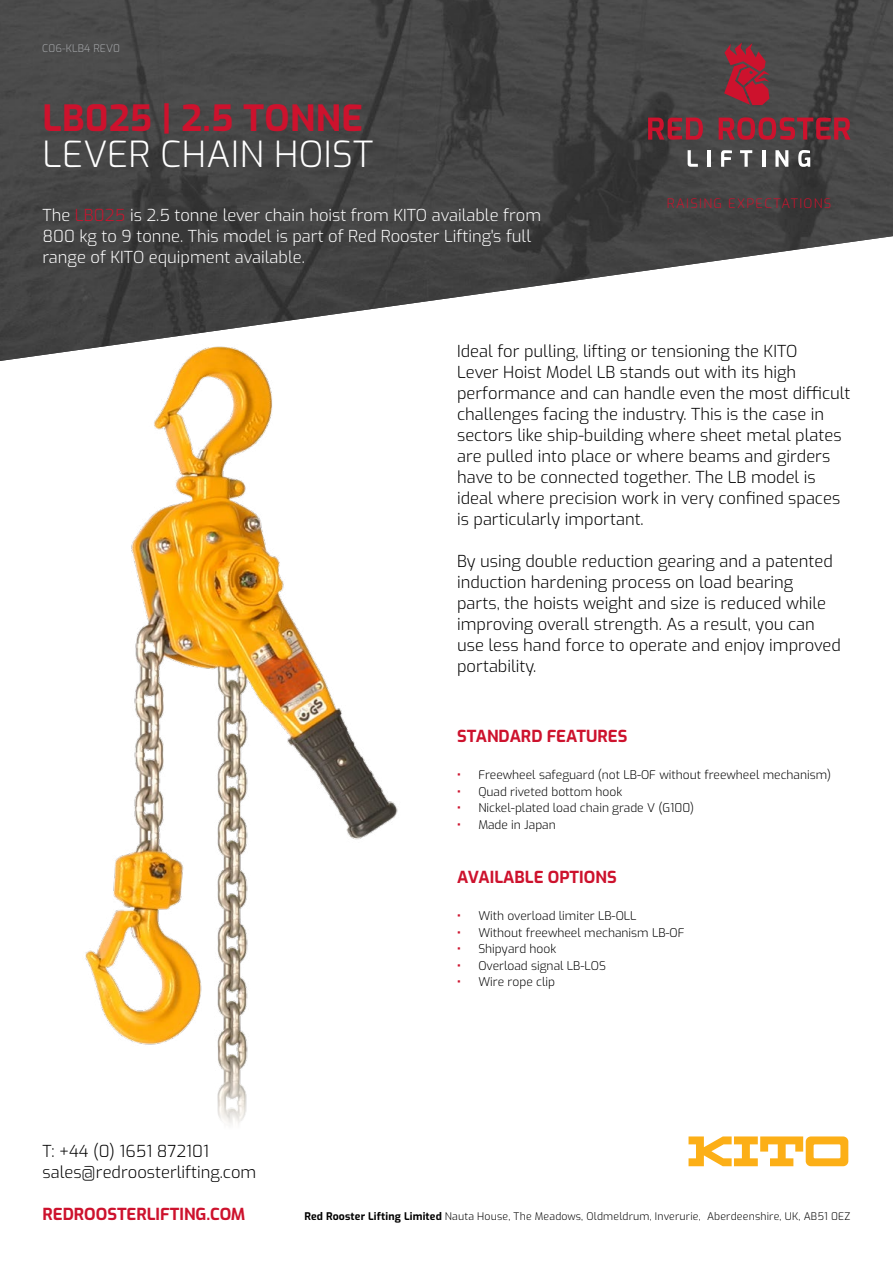
<style>
.page{position:relative;width:893px;height:1263px;background:#fff}
.page>*{position:absolute;margin:0;border:0;box-sizing:border-box;transform-origin:0 0}
.t1{font:300 36px "Exo";letter-spacing:.01em;color:#fff}
.t2{font:700 36px "Exo";letter-spacing:.01em;color:#cd122d}
.t3{font:300 16.5px/21px "Exo";color:#000}
.t4{font:300 16.5px/21px "Exo";color:#fff}
.t5{font:700 16.5px "Exo";color:#cd122d}
.t6{font:300 13.05px "Exo";letter-spacing:.1em;color:#cd122d}
.t7{font:300 12px "Exo";color:#000}
.t8{font:300 10.5px "Exo";letter-spacing:.015em;color:#000}
.t9{font:300 10.5px "Exo";letter-spacing:.01em;color:#a7a9ac}
.s1{color:#cd122d}
.s2{font-weight:700;color:#cd122d}
.s3{font-weight:700}
</style>
<div class="page">
<img style="left:0;top:0;width:893px;height:340px">
<svg style="left:688px;top:1136px;width:160px;height:30px"></svg>
<img style="left:0;top:340px;width:398px;height:784px">
<svg style="left:648px;top:118px;width:55px;height:22px"></svg>
<svg style="left:719px;top:117px;width:131px;height:23px;background:#852c39"></svg>
<svg style="left:688px;top:150px;width:10px;height:17px"></svg>
<hr style="left:708px;top:150px;width:3px;height:17px;background:#fff">
<svg style="left:721px;top:150px;width:11px;height:17px"></svg>
<svg style="left:740px;top:150px;width:12px;height:17px"></svg>
<hr style="left:762px;top:150px;width:3px;height:17px;background:#fff">
<svg style="left:775px;top:150px;width:13px;height:17px"></svg>
<svg style="left:798px;top:150px;width:12px;height:17px"></svg>
<svg style="left:724px;top:43px;width:46px;height:62px;background:#952938"></svg>
<p class="t9" style="left:42px;top:41px;width:79px">C06-KLB4 REV0</p>
<h1 class="t2" style="left:43px;top:91px;width:322px">LB025 | 2.5 TONNE</h1>
<h1 class="t1" style="left:43px;top:127px;width:332px">LEVER CHAIN HOIST</h1>
<p class="t4" style="left:43px;top:203px;width:500px">The <span class="s1">LB025</span> is 2.5 tonne lever chain hoist from KITO available from<br>800 kg to 9 tonne. This model is part of Red Rooster Lifting's full range of KITO equipment available.</p>
<p class="t6" style="left:667px;top:194px;width:166px">RAISING EXPECTATIONS</p>
<p class="t3" style="left:457px;top:339px;width:395px">Ideal for pulling, lifting or tensioning the KITO<br>Lever Hoist Model LB stands out with its high performance and can handle even the most difficult challenges facing the industry. This is the case in sectors like ship-building where sheet metal plates are pulled into place or where beams and girders have to be connected together. The LB model is ideal where precision work in very confined spaces is particularly important.</p>
<p class="t3" style="left:457px;top:549px;width:385px">By using double reduction gearing and a patented induction hardening process on load bearing<br>parts, the hoists weight and size is reduced while improving overall strength. As a result, you can use less hand force to operate and enjoy improved portability.</p>
<p class="t5" style="left:457px;top:723px;width:172px">STANDARD FEATURES</p>
<p class="t7" style="left:457px;top:766px;width:376px"><span class="s2">•</span> Freewheel safeguard (not LB-OF without freewheel mechanism)</p>
<p class="t7" style="left:457px;top:782px;width:167px"><span class="s2">•</span> Quad riveted bottom hook</p>
<p class="t7" style="left:457px;top:799px;width:239px"><span class="s2">•</span> Nickel-plated load chain grade V (G100)</p>
<p class="t7" style="left:457px;top:815px;width:100px"><span class="s2">•</span> Made in Japan</p>
<p class="t5" style="left:457px;top:864px;width:161px">AVAILABLE OPTIONS</p>
<p class="t7" style="left:457px;top:907px;width:181px"><span class="s2">•</span> With overload limiter LB-OLL</p>
<p class="t7" style="left:457px;top:923px;width:229px"><span class="s2">•</span> Without freewheel mechanism LB-OF</p>
<p class="t7" style="left:457px;top:940px;width:101px"><span class="s2">•</span> Shipyard hook</p>
<p class="t7" style="left:457px;top:956px;width:150px"><span class="s2">•</span> Overload signal LB-LOS</p>
<p class="t7" style="left:457px;top:973px;width:99px"><span class="s2">•</span> Wire rope clip</p>
<p class="t3" style="left:43px;top:1139px;width:215px">T: +44 (0) 1651 872101 sales@redroosterlifting.com</p>
<p class="t5" style="left:43px;top:1201px;width:204px">REDROOSTERLIFTING.COM</p>
<p class="t8" style="left:304px;top:1209px;width:548px"><span class="s3">Red Rooster Lifting Limited</span> Nauta House, The Meadows, Oldmeldrum, Inverurie, Aberdeenshire, UK, AB51 0EZ</p>
</div>
